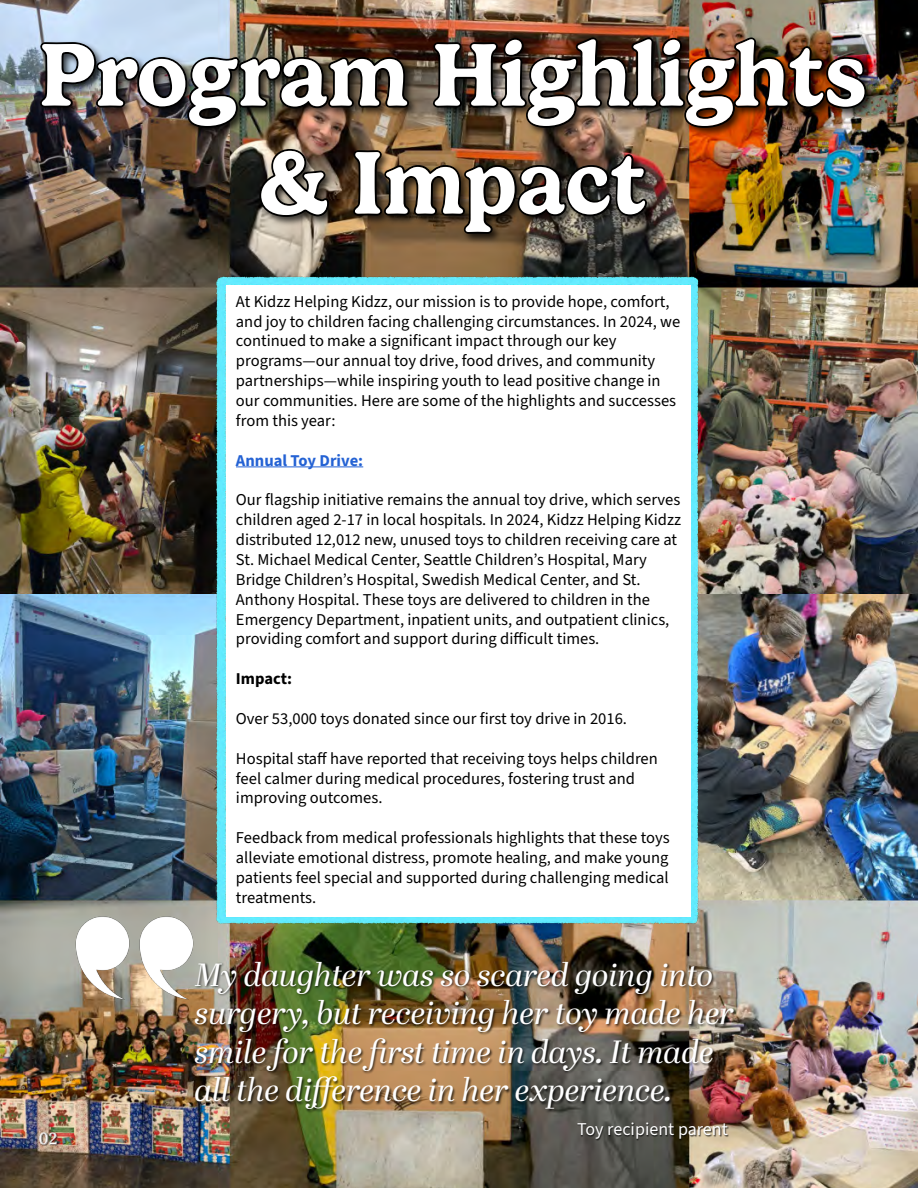
<style>
.page{position:relative;width:918px;height:1188px;background:#fff}
.page>*{position:absolute;margin:0;border:0;box-sizing:border-box;transform-origin:0 0}
.t1{font:600 90px/108px "Gelica";color:#fff;text-align:center}
.t2{font:italic 32.1px/38.5px "Abril Display";color:#fff}
.t3{font:18px "Source Sans 3";color:#fff}
.t4{font:16.5px/19.8px "Source Sans 3";color:#000}
.t5{font:700 16.5px "Source Sans 3";color:#2462d4}
.t6{font:700 16.5px "Source Sans 3";color:#000}
.t7{font:15.75px "Lora";color:#fff}
</style>
<div class="page">
<img style="left:0;top:0;width:918px;height:1188px">
<img style="left:0;top:4px;width:918px;height:260px">
<img style="left:40px;top:37px;width:826px;height:197px">
<img style="left:21px;top:1123px;width:55px;height:31px">
<svg style="left:40px;top:1133px;width:17px;height:12px"></svg>
<img style="left:211px;top:270px;width:494px;height:660px">
<div style="left:226px;top:285px;width:465px;height:631px;background:#fff"></div>
<hr style="left:236px;top:466px;width:127px;height:1px;background:#2462d4">
<img style="left:558px;top:1128px;width:213px;height:18px">
<img style="left:48px;top:872px;width:173px;height:173px">
<img style="left:178px;top:943px;width:613px;height:185px">
<h1 class="t1" style="left:38px;top:21px;width:830px">Program Highlights &amp; Impact</h1>
<p class="t4" style="left:236px;top:291px;width:446px">At Kidzz Helping Kidzz, our mission is to provide hope, comfort, and joy to children facing challenging circumstances. In 2024, we continued to make a significant impact through our key programs—our annual toy drive, food drives, and community partnerships—while inspiring youth to lead positive change in our communities. Here are some of the highlights and successes from this year:</p>
<p class="t5" style="left:236px;top:449px;width:129px">Annual Toy Drive:</p>
<p class="t4" style="left:236px;top:490px;width:447px">Our flagship initiative remains the annual toy drive, which serves children aged 2-17 in local hospitals. In 2024, Kidzz Helping Kidzz distributed 12,012 new, unused toys to children receiving care at St. Michael Medical Center, Seattle Children’s Hospital, Mary Bridge Children’s Hospital, Swedish Medical Center, and St.<br>Anthony Hospital. These toys are delivered to children in the Emergency Department, inpatient units, and outpatient clinics, providing comfort and support during difficult times.</p>
<p class="t6" style="left:236px;top:668px;width:58px">Impact:</p>
<p class="t4" style="left:236px;top:709px;width:393px">Over 53,000 toys donated since our first toy drive in 2016.</p>
<p class="t4" style="left:236px;top:748px;width:423px">Hospital staff have reported that receiving toys helps children feel calmer during medical procedures, fostering trust and improving outcomes.</p>
<p class="t4" style="left:236px;top:828px;width:435px;text-align:justify">Feedback from medical professionals highlights that these toys alleviate emotional distress, promote healing, and make young patients feel special and supported during challenging medical treatments.</p>
<p class="t7" style="left:39px;top:1127px;width:20px">02</p>
<h2 class="t2" style="left:195px;top:957px;width:541px">My daughter was so scared going into surgery, but receiving her toy made her smile for the first time in days. It made all the difference in her experience.</h2>
<p class="t3" style="left:577px;top:1118px;width:152px">Toy recipient parent</p>
</div>
